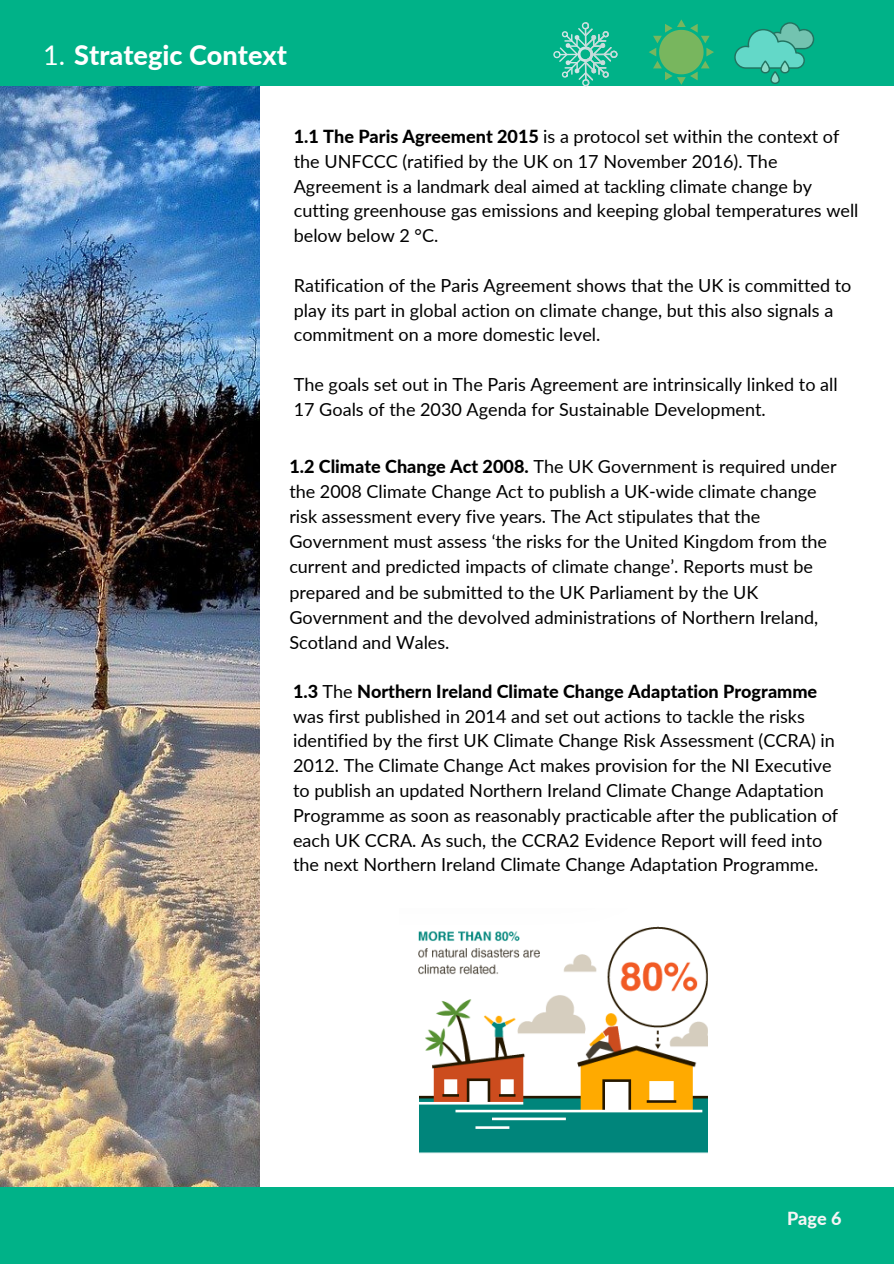
<style>
.page{position:relative;width:894px;height:1264px;background:#fff}
.page>*{position:absolute;margin:0;border:0;box-sizing:border-box;transform-origin:0 0}
.t1{font:800 27px "Lato";color:#fff}
.t2{font:18px/24.8px "Lato";color:#000}
.t3{font:800 18px "Lato";color:#f5f5f5}
.s1{font-weight:400}
.s2{font-weight:800}
</style>
<div class="page">
<img style="left:0;top:86px;width:259px;height:1101px">
<div style="left:0;top:0;width:893px;height:86px;background:#00b288"></div>
<svg style="left:553px;top:22px;width:64px;height:64px"></svg>
<svg style="left:649px;top:19px;width:64px;height:66px"></svg>
<svg style="left:734px;top:22px;width:80px;height:62px"></svg>
<img style="left:418px;top:926px;width:289px;height:228px">
<div style="left:0;top:1187px;width:893px;height:76px;background:#00b288"></div>
<h1 class="t1" style="left:43px;top:38px;width:245px"><span class="s1">1.</span> Strategic Context</h1>
<p class="t2" style="left:294px;top:124px;width:566px"><span class="s2">1.1 The Paris Agreement 2015</span> is a protocol set within the context of the UNFCCC (ratified by the UK on 17 November 2016). The Agreement is a landmark deal aimed at tackling climate change by cutting greenhouse gas emissions and keeping global temperatures well below below 2 °C.</p>
<p class="t2" style="left:294px;top:272px;width:559px">Ratification of the Paris Agreement shows that the UK is committed to play its part in global action on climate change, but this also signals a commitment on a more domestic level.</p>
<p class="t2" style="left:294px;top:371px;width:545px">The goals set out in The Paris Agreement are intrinsically linked to all<br>17 Goals of the 2030 Agenda for Sustainable Development.</p>
<p class="t2" style="left:289px;top:453px;width:548px;line-height:25.2px"><span class="s2">1.2 Climate Change Act 2008.</span> The UK Government is required under the 2008 Climate Change Act to publish a UK-wide climate change risk assessment every five years. The Act stipulates that the Government must assess ‘the risks for the United Kingdom from the current and predicted impacts of climate change’. Reports must be prepared and be submitted to the UK Parliament by the UK Government and the devolved administrations of Northern Ireland, Scotland and Wales.</p>
<p class="t2" style="left:293px;top:678px;width:546px"><span class="s2">1.3</span> The <span class="s2">Northern Ireland Climate Change Adaptation Programme </span>was first published in 2014 and set out actions to tackle the risks identified by the first UK Climate Change Risk Assessment (CCRA) in 2012. The Climate Change Act makes provision for the NI Executive to publish an updated Northern Ireland Climate Change Adaptation Programme as soon as reasonably practicable after the publication of each UK CCRA. As such, the CCRA2 Evidence Report will feed into the next Northern Ireland Climate Change Adaptation Programme.</p>
<p class="t3" style="left:786px;top:1207px;width:56px">Page 6</p>
</div>
